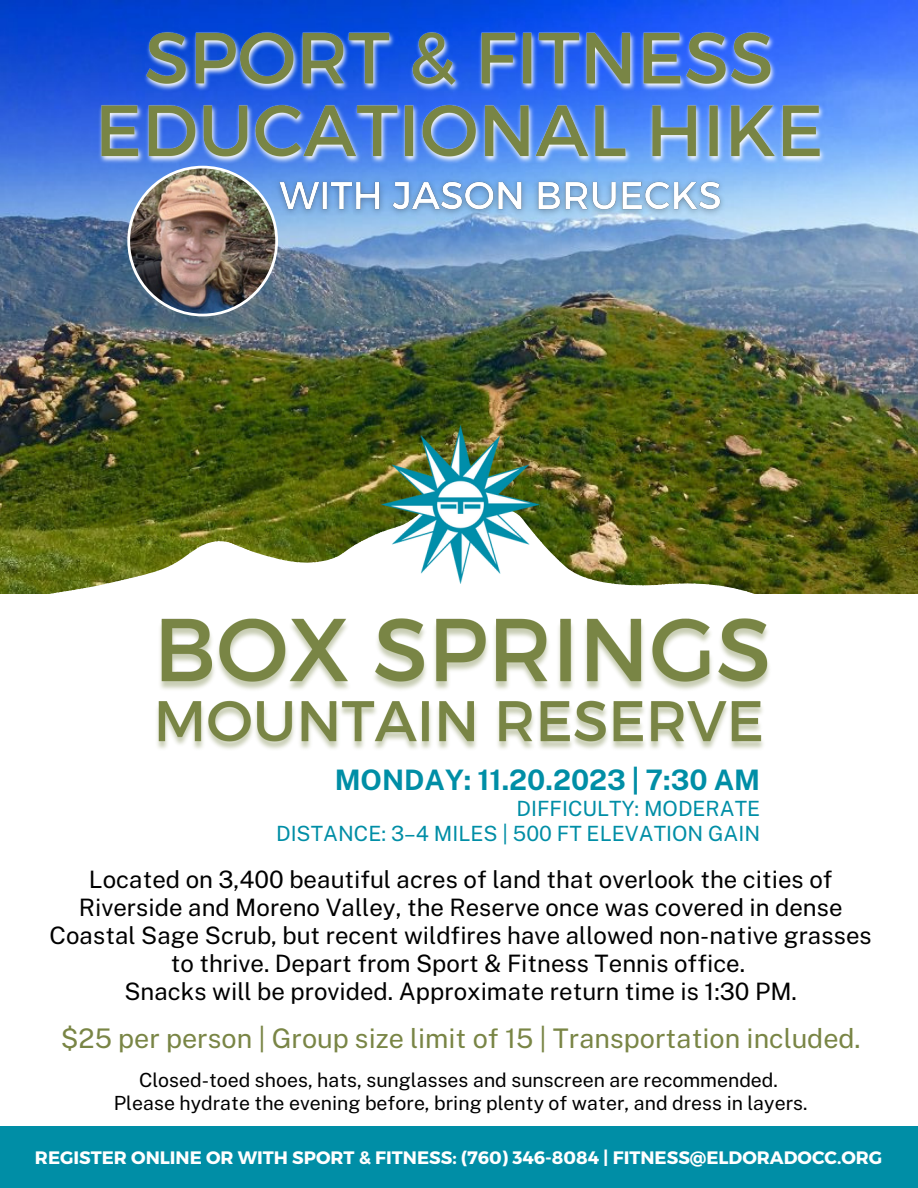
<style>
.page{position:relative;width:918px;height:1188px;background:#fff}
.page>*{position:absolute;margin:0;border:0;box-sizing:border-box;transform-origin:0 0}
.t1{font:700 28.2px "Public Sans";color:#008ea6}
.t2{font:27px "Public Sans";color:#798545}
.t3{font:24px/28px "Public Sans";color:#000;text-align:center}
.t4{font:21px "Public Sans";color:#008ea6}
.t5{font:19.5px "Public Sans";color:#000}
.t6{font:700 18px "Montserrat";color:#fff}
</style>
<div class="page">
<img style="left:0;top:0;width:918px;height:480px">
<img style="left:0;top:480px;width:918px;height:114px">
<img style="left:127px;top:171px;width:151px;height:145px">
<img style="left:382px;top:426px;width:157px;height:157px">
<div style="left:0;top:1126px;width:918px;height:62px;background:#008ea6"></div>
<img style="left:157px;top:618px;width:613px;height:131px">
<img style="left:94px;top:13px;width:735px;height:158px">
<img style="left:270px;top:170px;width:460px;height:52px">
<p class="t1" style="left:335px;top:763px;width:427px">MONDAY: 11.20.2023 | 7:30 AM</p>
<p class="t4" style="left:517px;top:796px;width:245px">DIFFICULTY: MODERATE</p>
<p class="t4" style="left:276px;top:821px;width:486px">DISTANCE: 3–4 MILES | 500 FT ELEVATION GAIN</p>
<p class="t3" style="left:50px;top:865px;width:824px">Located on 3,400 beautiful acres of land that overlook the cities of Riverside and Moreno Valley, the Reserve once was covered in dense Coastal Sage Scrub, but recent wildfires have allowed non-native grasses to thrive. Depart from Sport &amp; Fitness Tennis office.</p>
<p class="t3" style="left:124px;top:977px;width:674px">Snacks will be provided. Approximate return time is 1:30 PM.</p>
<p class="t2" style="left:61px;top:1022px;width:801px">$25 per person | Group size limit of 15 | Transportation included.</p>
<p class="t5" style="left:139px;top:1068px;width:640px">Closed-toed shoes, hats, sunglasses and sunscreen are recommended.</p>
<p class="t5" style="left:114px;top:1091px;width:695px">Please hydrate the evening before, bring plenty of water, and dress in layers.</p>
<p class="t6" style="left:35px;top:1146px;width:849px">REGISTER ONLINE OR WITH SPORT &amp; FITNESS: (760) 346-8084 | FITNESS@ELDORADOCC.ORG</p>
</div>
